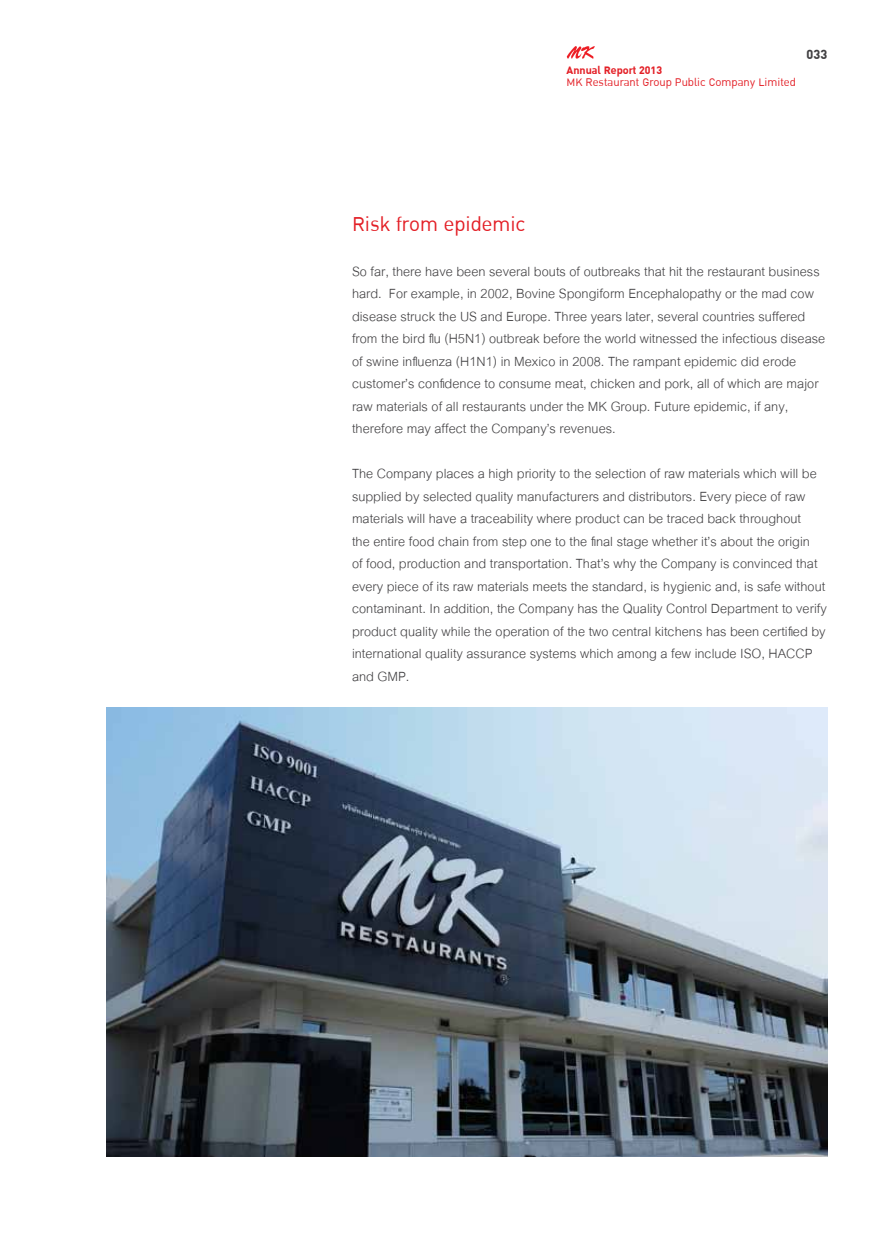
<style>
.page{position:relative;width:891px;height:1242px;background:#fff}
.page>*{position:absolute;margin:0;border:0;box-sizing:border-box;transform-origin:0 0}
.t1{font:27px "DB Ozone X";color:#e31f26}
.t2{font:19.5px/22.5px "UPC Cordia";color:#414042}
.t3{font:700 18px "DB Ozone X";color:#414042}
.t4{font:15px "DB Ozone X";color:#e31f26}
.t5{font:700 15px "DB Ozone X";color:#e31f26}
</style>
<div class="page">
<img style="left:106px;top:708px;width:721px;height:448px">
<svg style="left:567px;top:46px;width:28px;height:13px"></svg>
<p class="t5" style="left:567px;top:61px;width:97px">Annual Report 2013</p>
<p class="t4" style="left:567px;top:74px;width:231px">MK Restaurant Group Public Company Limited</p>
<p class="t3" style="left:807px;top:44px;width:22px">033</p>
<h1 class="t1" style="left:352px;top:209px;width:175px">Risk from epidemic</h1>
<p class="t2" style="left:352px;top:259px;width:475px">So far, there have been several bouts of outbreaks that hit the restaurant business hard. For example, in 2002, Bovine Spongiform Encephalopathy or the mad cow disease struck the US and Europe. Three years later, several countries suffered from the bird flu (H5N1) outbreak before the world witnessed the infectious disease of swine influenza (H1N1) in Mexico in 2008. The rampant epidemic did erode customer’s confidence to consume meat, chicken and pork, all of which are major raw materials of all restaurants under the MK Group. Future epidemic, if any, therefore may affect the Company’s revenues.</p>
<p class="t2" style="left:352px;top:462px;width:476px">The Company places a high priority to the selection of raw materials which will be supplied by selected quality manufacturers and distributors. Every piece of raw materials will have a traceability where product can be traced back throughout<br>the entire food chain from step one to the final stage whether it’s about the origin<br>of food, production and transportation. That’s why the Company is convinced that every piece of its raw materials meets the standard, is hygienic and, is safe without contaminant. In addition, the Company has the Quality Control Department to verify product quality while the operation of the two central kitchens has been certified by international quality assurance systems which among a few include ISO, HACCP and GMP.</p>
</div>
